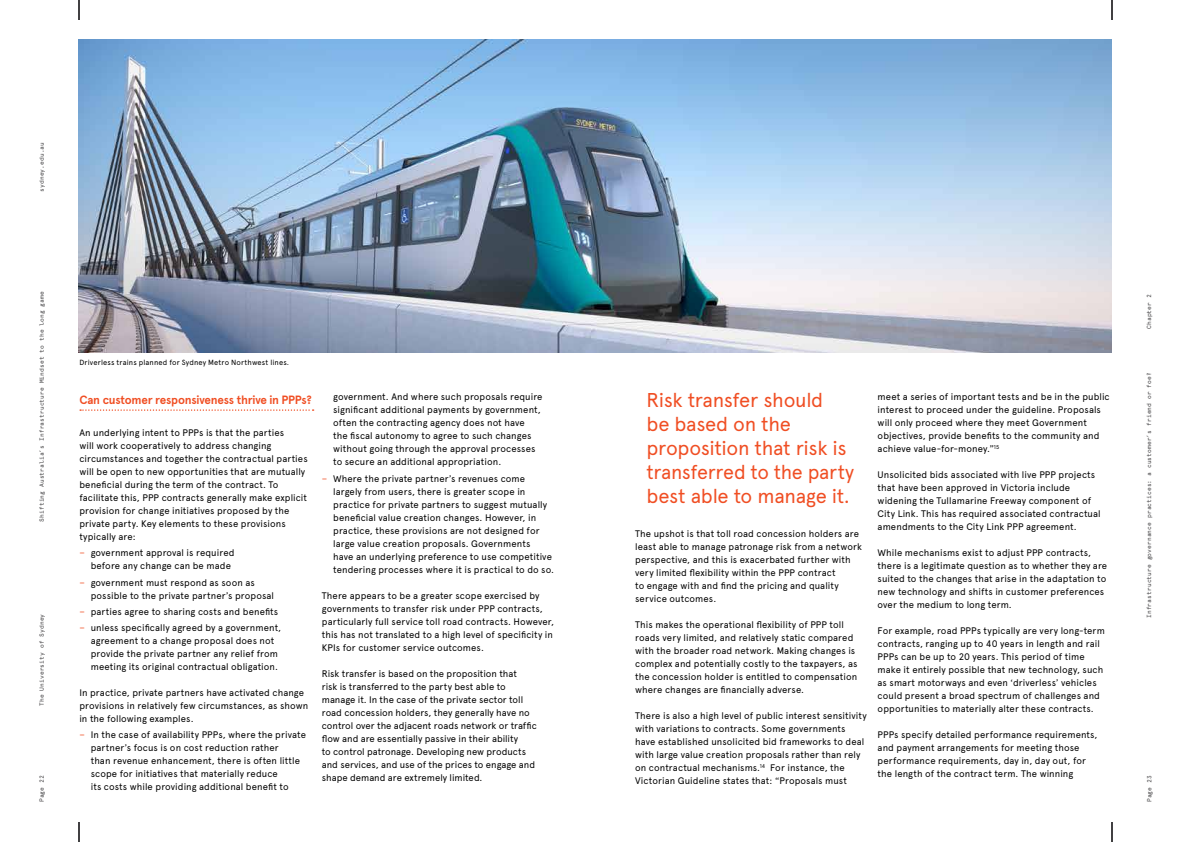
<style>
.page{position:relative;width:1191px;height:842px;background:#fff}
.page>*{position:absolute;margin:0;border:0;box-sizing:border-box;transform-origin:0 0}
.t1{font:20px/24px "Apercu Pro";letter-spacing:-.015em;color:#f04e23}
.t2{font:700 12px "Apercu Pro";letter-spacing:-.02em;color:#f04e23}
.t3{font:9.5px/13px "Apercu Pro";letter-spacing:.01em;color:#000}
.t4{font:7.5px "Apercu Pro";letter-spacing:.02em;color:#000}
.t5{font:6px "Apercu Pro Mono";letter-spacing:.02em;color:#414042}
.s1{color:#f04e23}
</style>
<div class="page">
<svg style="left:80px;top:409px;width:234px;height:2px"></svg>
<img style="left:79px;top:40px;width:1033px;height:312px">
<hr style="left:1110px;top:822px;width:2px;height:20px;background:#414042">
<hr style="left:1110px;top:0;width:2px;height:20px;background:#414042">
<svg style="left:79px;top:822px;width:1px;height:20px"></svg>
<svg style="left:79px;top:0;width:1px;height:20px"></svg>
<p class="t5" style="left:37px;top:192px;width:51px;rotate:-90deg">sydney.edu.au</p>
<p class="t5" style="left:37px;top:522px;width:232px;rotate:-90deg">Shifting Australia’s Infrastructure Mindset to the long game</p>
<p class="t5" style="left:37px;top:706px;width:94px;rotate:-90deg">The University of Sydney</p>
<p class="t5" style="left:37px;top:802px;width:28px;rotate:-90deg">Page 22</p>
<p class="t4" style="left:79px;top:356px;width:211px">Driverless trains planned for Sydney Metro Northwest lines.</p>
<p class="t2" style="left:79px;top:390px;width:234px">Can customer responsiveness thrive in PPPs?</p>
<p class="t3" style="left:79px;top:426px;width:230px">An underlying intent to PPPs is that the parties<br>will work cooperatively to address changing circumstances and together the contractual parties will be open to new opportunities that are mutually beneficial during the term of the contract. To facilitate this, PPP contracts generally make explicit provision for change initiatives proposed by the private party. Key elements to these provisions typically are:</p>
<p class="t3" style="left:91px;top:546px;width:145px;text-indent:-11px"><span class="s1">−</span> government approval is required before any change can be made</p>
<p class="t3" style="left:91px;top:575px;width:185px;text-indent:-11px"><span class="s1">−</span> government must respond as soon as possible to the private partner’s proposal</p>
<p class="t3" style="left:79px;top:603px;width:203px;line-height:16.3px"><span class="s1">−</span> parties agree to sharing costs and benefits <span class="s1">−</span> unless specifically agreed by a government,</p>
<p class="t3" style="left:91px;top:634px;width:189px">agreement to a change proposal does not provide the private partner any relief from meeting its original contractual obligation.</p>
<p class="t3" style="left:79px;top:686px;width:230px">In practice, private partners have activated change provisions in relatively few circumstances, as shown in the following examples.</p>
<p class="t3" style="left:91px;top:728px;width:217px;text-indent:-11px"><span class="s1">−</span> In the case of availability PPPs, where the private partner’s focus is on cost reduction rather<br>than revenue enhancement, there is often little scope for initiatives that materially reduce<br>its costs while providing additional benefit to</p>
<p class="t3" style="left:333px;top:390px;width:211px">government. And where such proposals require significant additional payments by government, often the contracting agency does not have<br>the fiscal autonomy to agree to such changes without going through the approval processes to secure an additional appropriation.</p>
<p class="t3" style="left:333px;top:471px;width:222px;text-indent:-11px"><span class="s1">−</span> Where the private partner’s revenues come largely from users, there is greater scope in practice for private partners to suggest mutually beneficial value creation changes. However, in practice, these provisions are not designed for large value creation proposals. Governments<br>have an underlying preference to use competitive tendering processes where it is practical to do so.</p>
<p class="t3" style="left:322px;top:588px;width:234px">There appears to be a greater scope exercised by governments to transfer risk under PPP contracts, particularly full service toll road contracts. However, this has not translated to a high level of specificity in KPIs for customer service outcomes.</p>
<p class="t3" style="left:322px;top:666px;width:216px">Risk transfer is based on the proposition that<br>risk is transferred to the party best able to manage it. In the case of the private sector toll road concession holders, they generally have no control over the adjacent roads network or traffic flow and are essentially passive in their ability<br>to control patronage. Developing new products and services, and use of the prices to engage and shape demand are extremely limited.</p>
<h1 class="t1" style="left:646px;top:387px;width:209px">Risk transfer should<br>be based on the proposition that risk is transferred to the party best able to manage it.</h1>
<p class="t3" style="left:635px;top:526px;width:228px">The upshot is that toll road concession holders are least able to manage patronage risk from a network perspective, and this is exacerbated further with very limited flexibility within the PPP contract<br>to engage with and find the pricing and quality service outcomes.</p>
<p class="t3" style="left:635px;top:617px;width:224px">This makes the operational flexibility of PPP toll roads very limited, and relatively static compared with the broader road network. Making changes is complex and potentially costly to the taxpayers, as the concession holder is entitled to compensation where changes are financially adverse.</p>
<p class="t3" style="left:635px;top:708px;width:233px">There is also a high level of public interest sensitivity with variations to contracts. Some governments have established unsolicited bid frameworks to deal with large value creation proposals rather than rely on contractual mechanisms.<sup>14</sup> For instance, the Victorian Guideline states that: “Proposals must</p>
<p class="t3" style="left:877px;top:390px;width:234px">meet a series of important tests and be in the public interest to proceed under the guideline. Proposals will only proceed where they meet Government objectives, provide benefits to the community and achieve value-for-money.”<sup>15</sup></p>
<p class="t3" style="left:877px;top:468px;width:224px">Unsolicited bids associated with live PPP projects that have been approved in Victoria include widening the Tullamarine Freeway component of City Link. This has required associated contractual amendments to the City Link PPP agreement.</p>
<p class="t3" style="left:877px;top:546px;width:231px">While mechanisms exist to adjust PPP contracts, there is a legitimate question as to whether they are suited to the changes that arise in the adaptation to new technology and shifts in customer preferences over the medium to long term.</p>
<p class="t3" style="left:877px;top:624px;width:229px">For example, road PPPs typically are very long-term contracts, ranging up to 40 years in length and rail PPPs can be up to 20 years. This period of time make it entirely possible that new technology, such as smart motorways and even ‘driverless’ vehicles could present a broad spectrum of challenges and opportunities to materially alter these contracts.</p>
<p class="t3" style="left:877px;top:728px;width:221px">PPPs specify detailed performance requirements, and payment arrangements for meeting those performance requirements, day in, day out, for the length of the contract term. The winning</p>
<p class="t5" style="left:1144px;top:329px;width:36px;rotate:-90deg">Chapter 2</p>
<p class="t5" style="left:1144px;top:618px;width:247px;rotate:-90deg">Infrastructure governance practices: a customer’s friend or foe?</p>
<p class="t5" style="left:1144px;top:802px;width:28px;rotate:-90deg">Page 23</p>
</div>
